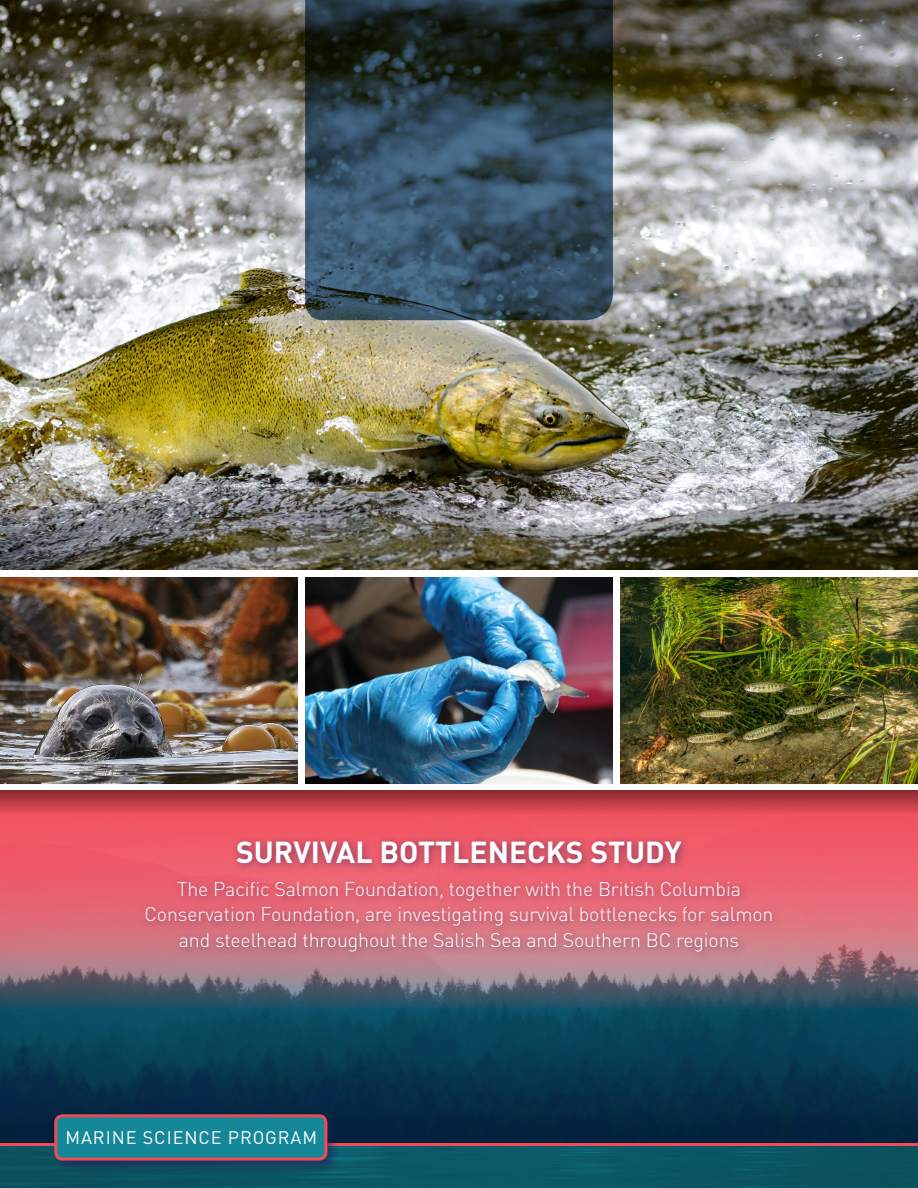
<style>
.page{position:relative;width:918px;height:1188px;background:#fff}
.page>*{position:absolute;margin:0;border:0;box-sizing:border-box;transform-origin:0 0}
.t1{font:700 30px "DINOT";color:#fff}
.t2{font:300 19.5px/25.5px "DINOT";letter-spacing:-.005em;color:#fff;text-align:center}
.t3{font:18px "DINOT";letter-spacing:.05em;color:#fff}
</style>
<div class="page">
<img style="left:0;top:814px;width:918px;height:329px">
<div style="left:0;top:1146px;width:918px;height:42px;background:#0b5664"></div>
<hr style="left:327px;top:1143px;width:591px;height:3px;background:#f04b58">
<hr style="left:0;top:1143px;width:55px;height:3px;background:#f04b58">
<img style="left:0;top:0;width:918px;height:570px">
<div style="left:232px;top:835px;width:459px;height:38px;background:#231f59;opacity:.51"></div>
<img style="left:0;top:577px;width:298px;height:207px">
<img style="left:305px;top:577px;width:308px;height:207px">
<img style="left:620px;top:577px;width:298px;height:207px">
<div style="left:140px;top:876px;width:642px;height:85px;background:#231f59;opacity:.51"></div>
<svg style="left:305px;top:0;width:308px;height:320px;background:#2e4451"></svg>
<div style="left:52px;top:1115px;width:287px;height:60px;background:#231f59;opacity:.55"></div>
<div style="left:56px;top:1116px;width:270px;height:43px;background:#148799;border-radius:7px"></div>
<div style="left:54px;top:1114px;width:273px;height:47px;border:3px solid #f04b58;border-radius:7px"></div>
<svg style="left:0;top:791px;width:918px;height:23px;background:#ba3c47"></svg>
<h1 class="t1" style="left:236px;top:833px;width:447px">SURVIVAL BOTTLENECKS STUDY</h1>
<p class="t2" style="left:145px;top:876px;width:630px">The Pacific Salmon Foundation, together with the British Columbia<br>Conservation Foundation, are investigating survival bottlenecks for salmon and steelhead throughout the Salish Sea and Southern BC regions</p>
<p class="t3" style="left:66px;top:1126px;width:253px">MARINE SCIENCE PROGRAM</p>
</div>
